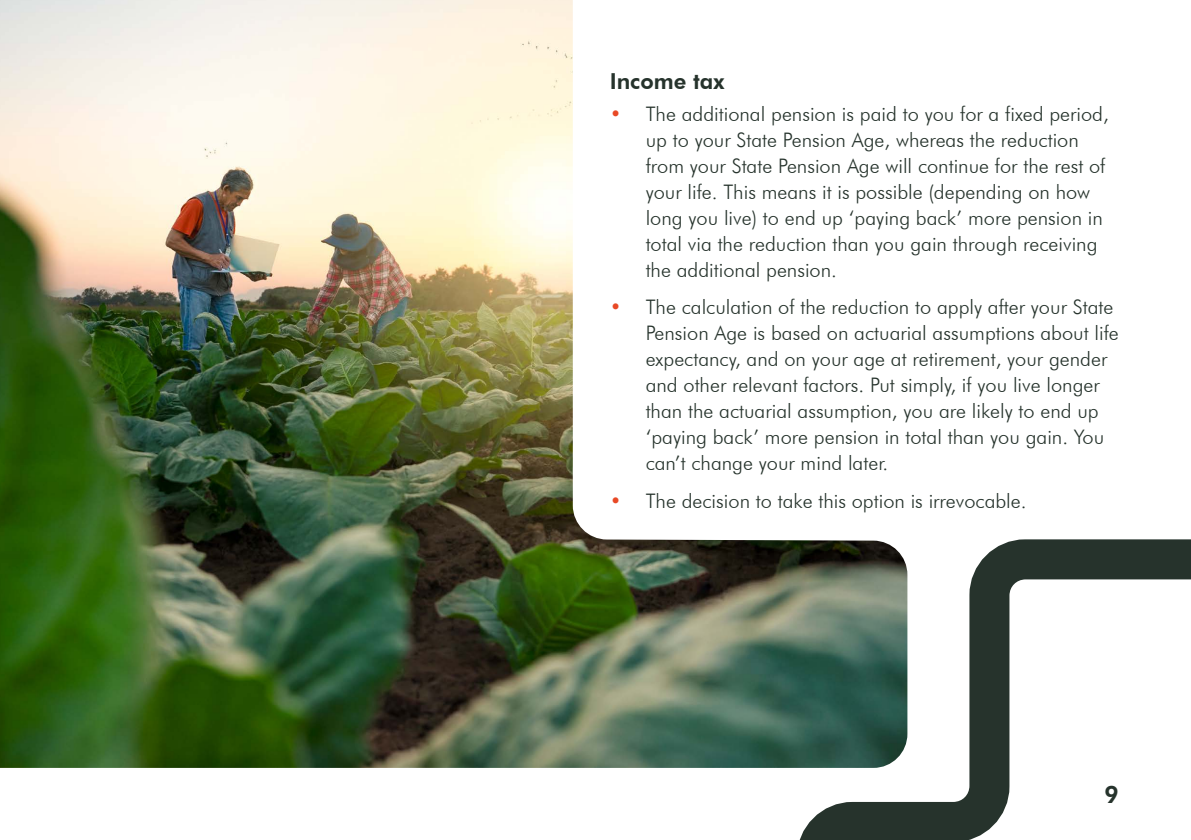
<style>
.page{position:relative;width:1191px;height:840px;background:#fff}
.page>*{position:absolute;margin:0;border:0;box-sizing:border-box;transform-origin:0 0}
.t1{font:800 24px "Futura BT";color:#26332c}
.t2{font:800 22px "Futura BT";color:#26332c}
.t3{font:300 20px/26px "Futura BT";color:#26332c}
.s1{font-weight:800;color:#e84926}
</style>
<div class="page">
<svg style="left:777px;top:539px;width:414px;height:300px"></svg>
<img style="left:0;top:0;width:907px;height:767px">
<p class="t2" style="left:609px;top:68px;width:116px">Income tax</p>
<p class="t3" style="left:645px;top:100px;width:464px;text-indent:-36px"><span class="s1">•</span> The additional pension is paid to you for a fixed period, up to your State Pension Age, whereas the reduction from your State Pension Age will continue for the rest of your life. This means it is possible (depending on how long you live) to end up ‘paying back’ more pension in total via the reduction than you gain through receiving the additional pension.</p>
<p class="t3" style="left:645px;top:293px;width:474px;text-indent:-36px"><span class="s1">•</span> The calculation of the reduction to apply after your State Pension Age is based on actuarial assumptions about life expectancy, and on your age at retirement, your gender and other relevant factors. Put simply, if you live longer than the actuarial assumption, you are likely to end up ‘paying back’ more pension in total than you gain. You can’t change your mind later.</p>
<p class="t3" style="left:609px;top:487px;width:418px"><span class="s1">•</span> The decision to take this option is irrevocable.</p>
<p class="t1" style="left:1104px;top:779px;width:16px">9</p>
</div>
